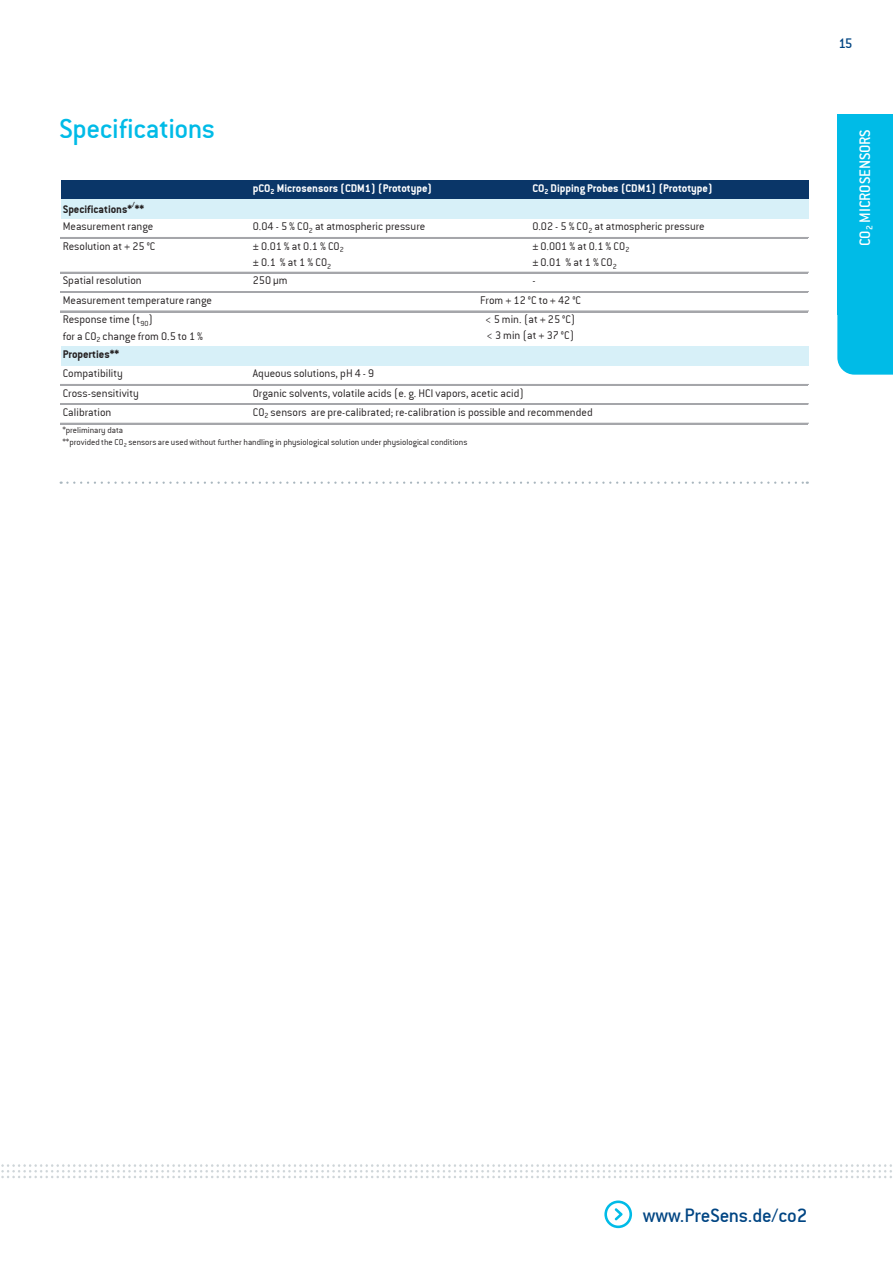
<style>
.page{position:relative;width:893px;height:1263px;background:#fff}
.page>*{position:absolute;margin:0;border:0;box-sizing:border-box;transform-origin:0 0}
.t1{font:30px "Conduit Md ITCTT Medium";letter-spacing:-.015em;color:#00bbe7}
.t2{font:21px "Conduit Md ITCTT Medium";color:#004583}
.t3{font:16.5px "Conduit Md ITCTT Medium";letter-spacing:-.005em;color:#fff}
.t4{font:15px "Conduit Md ITCTT Medium";color:#004583}
.t5{font:italic 12px/16.6px "Conduit ITCTT Light";color:#231f20}
.t6{font:12px "Conduit ITCTT Bold";letter-spacing:-.005em;color:#fff}
.t7{font:12px "Conduit ITCTT Bold";color:#231f20}
.t8{font:italic 9.3px/12px "Conduit ITCTT Light";color:#231f20}
.t9{font:7.95px "Conduit ITCTT Bold";color:#231f20}
</style>
<div class="page">
<svg style="left:604px;top:1200px;width:28px;height:28px"></svg>
<img style="left:1px;top:1164px;width:891px;height:14px">
<div style="left:837px;top:115px;width:56px;height:260px;background:#00bbe7"></div>
<div style="left:61px;top:181px;width:190px;height:18px;background:#0a3668"></div>
<div style="left:251px;top:181px;width:279px;height:18px;background:#0a3668"></div>
<div style="left:530px;top:181px;width:278px;height:18px;background:#0a3668"></div>
<div style="left:61px;top:199px;width:469px;height:20px;background:#d7f0f8"></div>
<div style="left:530px;top:199px;width:278px;height:20px;background:#d7f0f8"></div>
<div style="left:61px;top:346px;width:747px;height:20px;background:#d7f0f8"></div>
<hr style="left:60px;top:237px;width:748px;height:2px;background:#a5a6aa">
<hr style="left:60px;top:272px;width:748px;height:1px;background:#a5a6aa">
<hr style="left:60px;top:291px;width:748px;height:2px;background:#a5a6aa">
<hr style="left:60px;top:311px;width:748px;height:1px;background:#a5a6aa">
<hr style="left:60px;top:384px;width:748px;height:2px;background:#a5a6aa">
<hr style="left:61px;top:403px;width:747px;height:1px;background:#a5a6aa">
<hr style="left:60px;top:404px;width:748px;height:1px;background:#a5a6aa">
<hr style="left:60px;top:423px;width:748px;height:1px;background:#a5a6aa">
<svg style="left:61px;top:481px;width:747px;height:3px"></svg>
<p class="t4" style="left:838px;top:34px;width:16px">15</p>
<h1 class="t1" style="left:60px;top:112px;width:157px">Specifications</h1>
<h3 class="t3" style="left:856px;top:246px;width:118px;rotate:-90deg">CO<sub>2</sub> MICROSENSORS</h3>
<p class="t6" style="left:253px;top:181px;width:181px">pCO<sub>2</sub> Microsensors (CDM1) (Prototype)</p>
<p class="t6" style="left:532px;top:181px;width:182px">CO<sub>2</sub> Dipping Probes (CDM1) (Prototype)</p>
<p class="t9" style="left:132px;top:200px;width:4px">/</p>
<p class="t5" style="left:63px;top:218px;width:92px">Measurement range</p>
<p class="t5" style="left:253px;top:218px;width:174px">0.04 - 5 % CO<sub>2</sub> at atmospheric pressure</p>
<p class="t5" style="left:532px;top:218px;width:174px">0.02 - 5 % CO<sub>2</sub> at atmospheric pressure</p>
<p class="t5" style="left:63px;top:237px;width:94px">Resolution at + 25 °C</p>
<p class="t5" style="left:253px;top:237px;width:93px">± 0.01 % at 0.1 % CO<sub>2 </sub>± 0.1 % at 1 % CO<sub>2</sub></p>
<p class="t5" style="left:532px;top:237px;width:99px">± 0.001 % at 0.1 % CO<sub>2 </sub>± 0.01 % at 1 % CO<sub>2</sub></p>
<p class="t5" style="left:63px;top:272px;width:80px">Spatial resolution</p>
<p class="t5" style="left:253px;top:272px;width:36px">250 µm</p>
<p class="t5" style="left:532px;top:272px;width:5px">-</p>
<p class="t5" style="left:63px;top:291px;width:151px">Measurement temperature range</p>
<p class="t5" style="left:480px;top:291px;width:102px">From + 12 °C to + 42 °C</p>
<p class="t5" style="left:63px;top:311px;width:142px">Response time (t<sub>90</sub>)<br>for a CO<sub>2</sub> change from 0.5 to 1 %</p>
<p class="t5" style="left:486px;top:311px;width:92px;line-height:15.3px">&lt; 5 min. (at + 25 °C) &lt; 3 min (at + 37 °C)</p>
<p class="t7" style="left:63px;top:347px;width:58px">Properties**</p>
<p class="t5" style="left:63px;top:365px;width:62px">Compatibility</p>
<p class="t5" style="left:253px;top:365px;width:123px">Aqueous solutions, pH 4 - 9</p>
<p class="t5" style="left:63px;top:384px;width:78px">Cross-sensitivity</p>
<p class="t5" style="left:253px;top:385px;width:273px;line-height:15.3px">Organic solvents, volatile acids (e. g. HCl vapors, acetic acid) and sulfidic environments damage the sensor irreversably</p>
<p class="t7" style="left:63px;top:202px;width:83px">Specifications* **</p>
<p class="t5" style="left:63px;top:404px;width:50px">Calibration</p>
<p class="t5" style="left:253px;top:404px;width:341px">CO<sub>2</sub> sensors are pre-calibrated; re-calibration is possible and recommended</p>
<p class="t8" style="left:62px;top:424px;width:407px">*preliminary data<br>**provided the CO<sub>2</sub> sensors are used without further handling in physiological solution under physiological conditions</p>
<h2 class="t2" style="left:643px;top:1204px;width:166px">www.PreSens.de/co2</h2>
</div>
